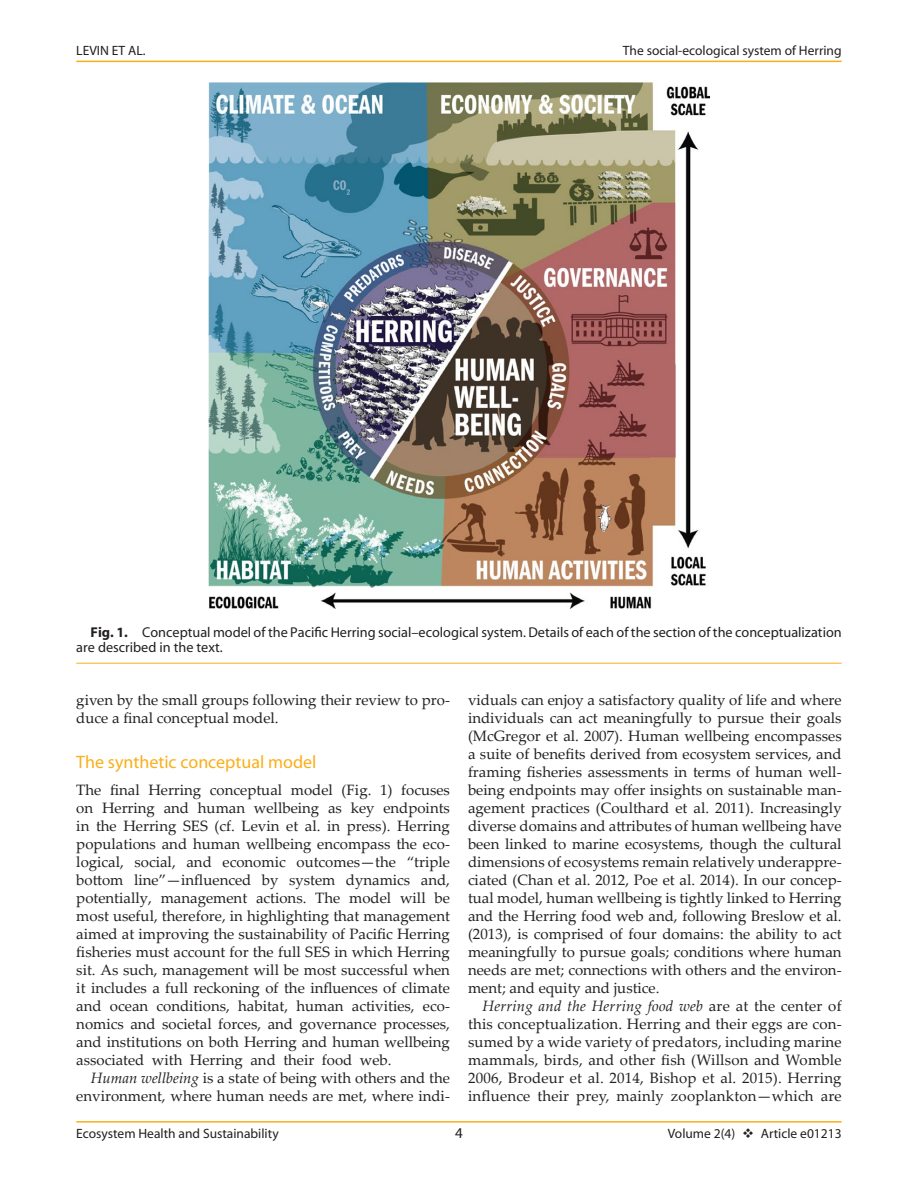
<style>
.page{position:relative;width:918px;height:1188px;background:#fff}
.page>*{position:absolute;margin:0;border:0;box-sizing:border-box;transform-origin:0 0}
.t1{font:18px "Myriad";color:#faaf18}
.t2{font:15px/18px "Palatino Linotype";color:#231f20;text-align:justify}
.t3{font:15px "Myriad";color:#231f20}
.t4{font:14.25px/15px "Myriad";color:#231f20}
.t5{font:13.5px "Myriad";color:#231f20}
.s1{font-weight:700}
.s2{font-style:italic}
</style>
<div class="page">
<hr style="left:76px;top:61px;width:766px;height:1px;background:#faaf18">
<hr style="left:76px;top:1121px;width:766px;height:2px;background:#faaf18">
<hr style="left:76px;top:663px;width:766px;height:1px;background:#faaf18">
<img style="left:208px;top:83px;width:502px;height:526px">
<p class="t5" style="left:76px;top:43px;width:71px">Levin et al.</p>
<p class="t5" style="left:623px;top:43px;width:220px">The social-ecological system of Herring</p>
<p class="t4" style="left:76px;top:625px;width:767px;text-indent:14px"><span class="s1">Fig. 1.</span> Conceptual model of the Pacific Herring social–ecological system. Details of each of the section of the conceptualization are described in the text.</p>
<p class="t2" style="left:76px;top:690px;width:375px">given by the small groups following their review to pro&shy;duce a final conceptual model.</p>
<p class="t1" style="left:76px;top:753px;width:242px">The synthetic conceptual model</p>
<p class="t2" style="left:76px;top:780px;width:375px">The final Herring conceptual model (Fig. 1) focuses on Herring and human wellbeing as key endpoints in the Herring SES (cf. Levin et al. in press). Herring populations and human wellbeing encompass the eco&shy;logical, social, and economic outcomes—the “triple bottom line”—influenced by system dynamics and, potentially, management actions. The model will be most useful, therefore, in highlighting that management aimed at improving the sustainability of Pacific Herring fisheries must account for the full SES in which Herring sit. As such, management will be most successful when it includes a full reckoning of the influences of climate and ocean conditions, habitat, human activities, eco&shy;nomics and societal forces, and governance processes, and institutions on both Herring and human wellbeing associated with Herring and their food web.</p>
<p class="t2" style="left:76px;top:1068px;width:375px;text-align:right"><span class="s2">Human wellbeing</span> is a state of being with others and the environment, where human needs are met, where indi-</p>
<p class="t2" style="left:468px;top:690px;width:375px">viduals can enjoy a satisfactory quality of life and where individuals can act meaningfully to pursue their goals (McGregor et al. 2007). Human wellbeing encompasses a suite of benefits derived from ecosystem services, and framing fisheries assessments in terms of human well&shy;being endpoints may offer insights on sustainable man&shy;agement practices (Coulthard et al. 2011). Increasingly diverse domains and attributes of human wellbeing have been linked to marine ecosystems, though the cultural dimensions of ecosystems remain relatively underappre&shy;ciated (Chan et al. 2012, Poe et al. 2014). In our concep&shy;tual model, human wellbeing is tightly linked to Herring and the Herring food web and, following Breslow et al. (2013), is comprised of four domains: the ability to act meaningfully to pursue goals; conditions where human needs are met; connections with others and the environ&shy;ment; and equity and justice.</p>
<p class="t2" style="left:468px;top:996px;width:375px;text-indent:15px"><span class="s2">Herring and the Herring food web</span> are at the center of this conceptualization. Herring and their eggs are con&shy;sumed by a wide variety of predators, including marine mammals, birds, and other fish (Willson and Womble 2006, Brodeur et al. 2014, Bishop et al. 2015). Herring influence their prey, mainly zooplankton—which are</p>
<p class="t5" style="left:76px;top:1126px;width:204px">Ecosystem Health and Sustainability</p>
<p class="t5" style="left:668px;top:1126px;width:175px">Volume 2(4) ❖ Article e01213</p>
<p class="t3" style="left:455px;top:1125px;width:9px">4</p>
</div>
